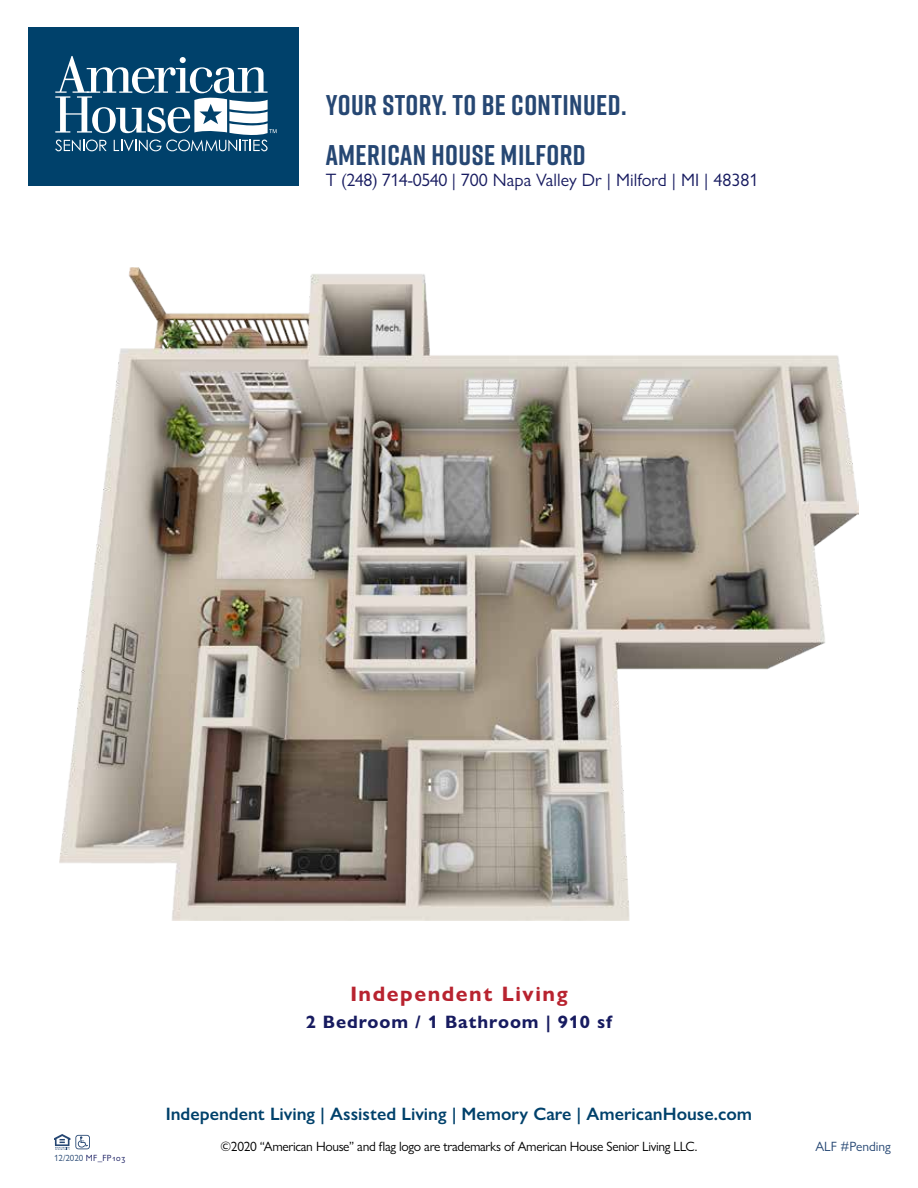
<style>
.page{position:relative;width:918px;height:1188px;background:#fff}
.page>*{position:absolute;margin:0;border:0;box-sizing:border-box;transform-origin:0 0}
.t1{font:700 28.5px "Rift";letter-spacing:.015em;color:#264773}
.t2{font:700 21px "Gill Sans Nova";letter-spacing:.075em;color:#b8232f}
.t3{font:600 18px "Gill Sans Nova";color:#00416b}
.t4{font:18px "Gill Sans Nova";color:#171b60}
.t5{font:700 18px "Gill Sans Nova";letter-spacing:.05em;color:#171b60}
.t6{font:13.5px "Gill Sans Nova";letter-spacing:-.025em;color:#000}
.t7{font:13.5px "Gill Sans Nova";color:#264773}
.t8{font:9px "Gill Sans Nova";letter-spacing:.04em;color:#171b60}
.s1{color:#264773}
</style>
<div class="page">
<svg style="left:54px;top:1134px;width:36px;height:16px"></svg>
<div style="left:28px;top:27px;width:271px;height:159px;background:#00416b"></div>
<svg style="left:55px;top:56px;width:222px;height:95px"></svg>
<img style="left:60px;top:268px;width:798px;height:652px">
<h1 class="t1" style="left:326px;top:85px;width:302px">YOUR STORY. TO BE CONTINUED.</h1>
<h1 class="t1" style="left:326px;top:134px;width:262px">AMERICAN HOUSE MILFORD</h1>
<h3 class="t4" style="left:326px;top:169px;width:434px">T (248) 714-0540 | 700 Napa Valley Dr | Milford | MI | 48381</h3>
<p class="t8" style="left:54px;top:1153px;width:73px"><span class="s1">12/2020</span> MF_FP103</p>
<h2 class="t2" style="left:350px;top:981px;width:219px">Independent Living</h2>
<h3 class="t5" style="left:306px;top:1011px;width:308px">2 Bedroom / 1 Bathroom | 910 sf</h3>
<h3 class="t3" style="left:166px;top:1103px;width:588px">Independent Living | Assisted Living | Memory Care | AmericanHouse.com</h3>
<p class="t6" style="left:221px;top:1138px;width:478px">©2020 “American House” and flag logo are trademarks of American House Senior Living LLC.</p>
<p class="t7" style="left:815px;top:1138px;width:77px">ALF #Pending</p>
</div>
